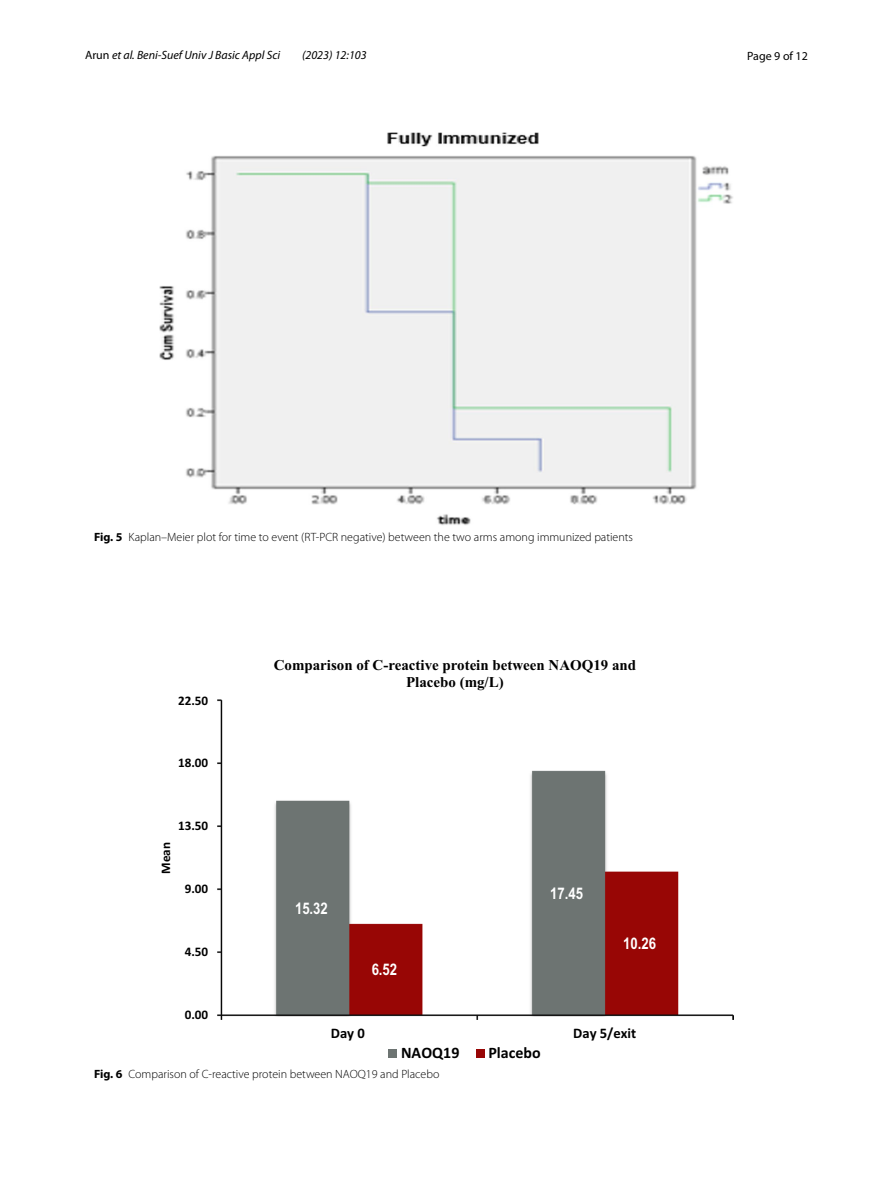
<style>
.page{position:relative;width:893px;height:1187px;background:#fff}
.page>*{position:absolute;margin:0;border:0;box-sizing:border-box;transform-origin:0 0}
.t1{font:700 16.05px "Arial Narrow";color:#fff}
.t2{font:16.05px "Calibri Bold 2";color:#000}
.t3{font:15px/17.2px "Times New Roman PS Bold MT3";color:#000;text-align:center}
.t4{font:14.55px "Calibri Bold 2";color:#000}
.t5{font:13.05px "Calibri Bold 2";color:#000}
.t6{font:300 12px "Myriad Pro";color:#000}
.t7{font:italic 12px "Myriad Pro";color:#000}
.t8{font:12px "Myriad Pro";color:#000}
.s1{font-style:normal}
.s2{font-weight:700}
</style>
<div class="page">
<img style="left:159px;top:133px;width:574px;height:392px">
<img style="left:218px;top:699px;width:515px;height:320px">
<div style="left:388px;top:1048px;width:9px;height:9px;background:#6d7472"></div>
<div style="left:476px;top:1048px;width:8px;height:9px;background:#980605"></div>
<p class="t7" style="left:85px;top:48px;width:197px"><span class="s1">Arun</span> et al. Beni-Suef Univ J Basic Appl Sci</p>
<p class="t7" style="left:302px;top:48px;width:66px">(2023) 12:103</p>
<p class="t8" style="left:747px;top:48px;width:62px">Page 9 of 12</p>
<p class="t6" style="left:94px;top:530px;width:540px"><span class="s2">Fig. 5</span> Kaplan–Meier plot for time to event (RT-PCR negative) between the two arms among immunized patients</p>
<p class="t5" style="left:178px;top:691px;width:32px">22.50</p>
<p class="t5" style="left:178px;top:754px;width:32px">18.00</p>
<p class="t5" style="left:157px;top:873px;width:33px;rotate:-90deg">Mean</p>
<p class="t5" style="left:178px;top:817px;width:32px">13.50</p>
<p class="t5" style="left:185px;top:880px;width:25px">9.00</p>
<p class="t5" style="left:185px;top:943px;width:25px">4.50</p>
<p class="t5" style="left:185px;top:1005px;width:25px">0.00</p>
<p class="t3" style="left:274px;top:656px;width:364px">Comparison of C-reactive protein between NAOQ19 and<br>Placebo (mg/L)</p>
<h1 class="t1" style="left:295px;top:895px;width:34px">15.32</h1>
<h1 class="t1" style="left:372px;top:957px;width:27px">6.52</h1>
<h1 class="t1" style="left:550px;top:881px;width:34px">17.45</h1>
<h1 class="t1" style="left:623px;top:931px;width:34px">10.26</h1>
<p class="t4" style="left:331px;top:1023px;width:36px">Day 0</p>
<p class="t4" style="left:573px;top:1023px;width:64px">Day 5/exit</p>
<h1 class="t2" style="left:401px;top:1042px;width:60px">NAOQ19</h1>
<h1 class="t2" style="left:488px;top:1042px;width:54px">Placebo</h1>
<p class="t6" style="left:94px;top:1067px;width:347px"><span class="s2">Fig. 6</span> Comparison of C-reactive protein between NAOQ19 and Placebo</p>
</div>
